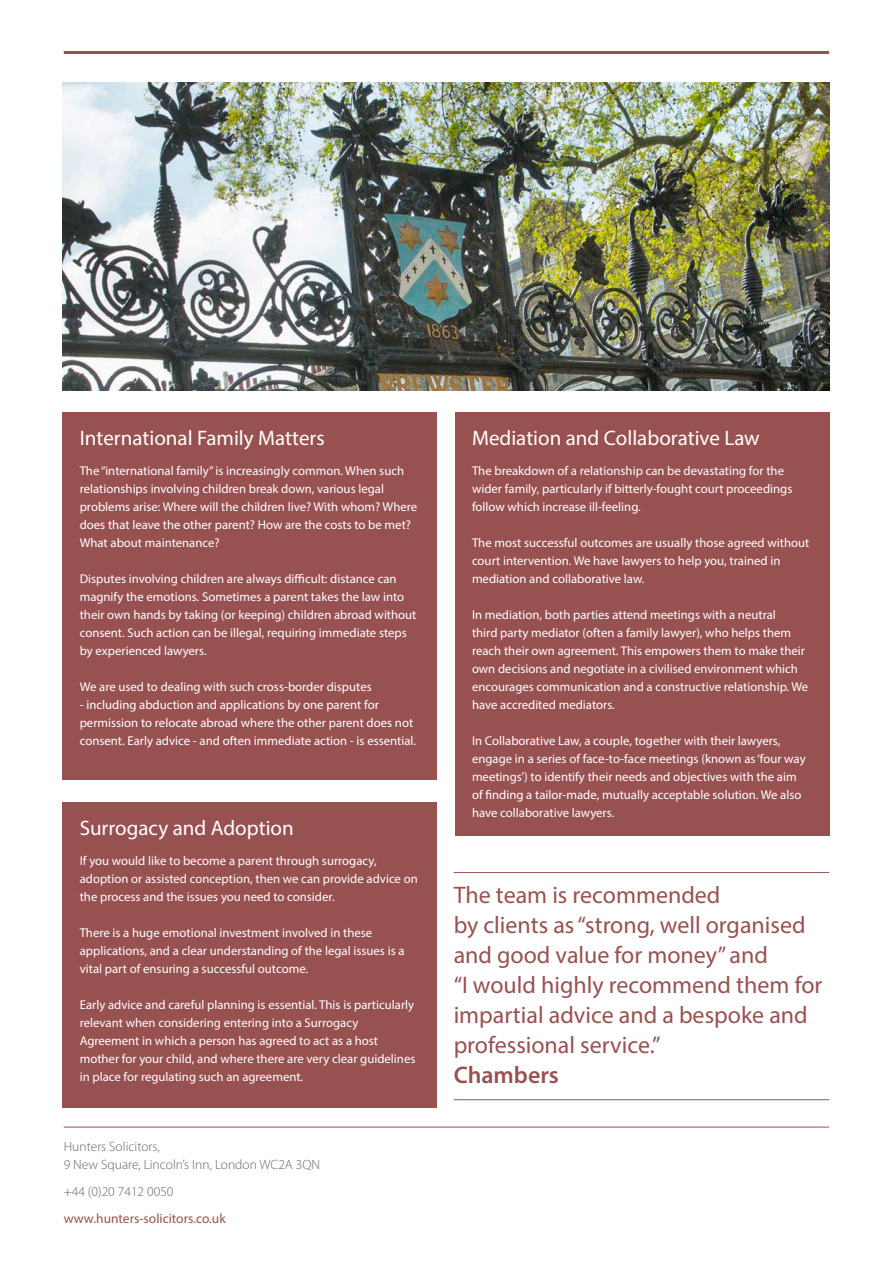
<style>
.page{position:relative;width:893px;height:1263px;background:#fff}
.page>*{position:absolute;margin:0;border:0;box-sizing:border-box;transform-origin:0 0}
.pull_quote_blue{font:24px/30px "Myriad Pro";color:#985151}
.t1{font:21px "Myriad Pro";color:#fff}
.t2{font:300 13.5px "Myriad Pro";color:#63656a}
.t3{font:13.5px "Myriad Pro";color:#985151}
.white{font:12.75px/18px "Myriad Pro";color:#fff}
.s1{font-weight:600}
</style>
<div class="page">
<img style="left:63px;top:83px;width:766px;height:307px">
<hr style="left:64px;top:51px;width:765px;height:3px;background:#985151">
<hr style="left:64px;top:1127px;width:765px;height:1px;background:#985151">
<hr style="left:454px;top:872px;width:375px;height:1px;background:#985151">
<hr style="left:454px;top:1099px;width:375px;height:1px;background:#985151">
<div style="left:63px;top:412px;width:374px;height:368px;background:#985151"></div>
<div style="left:63px;top:802px;width:374px;height:305px;background:#985151"></div>
<div style="left:455px;top:412px;width:374px;height:424px;background:#985151"></div>
<p class="t1" style="left:80px;top:425px;width:247px">International Family Matters</p>
<p class="white" style="left:80px;top:461px;width:339px">The “international family” is increasingly common. When such relationships involving children break down, various legal problems arise: Where will the children live? With whom? Where does that leave the other parent? How are the costs to be met?<br>What about maintenance?</p>
<p class="white" style="left:80px;top:569px;width:338px">Disputes involving children are always difficult: distance can magnify the emotions. Sometimes a parent takes the law into their own hands by taking (or keeping) children abroad without consent. Such action can be illegal, requiring immediate steps by experienced lawyers.</p>
<p class="white" style="left:80px;top:678px;width:294px">We are used to dealing with such cross-border disputes</p>
<p class="white" style="left:80px;top:696px;width:338px">- including abduction and applications by one parent for permission to relocate abroad where the other parent does not consent. Early advice - and often immediate action - is essential.</p>
<p class="t1" style="left:80px;top:815px;width:216px">Surrogacy and Adoption</p>
<p class="white" style="left:80px;top:851px;width:340px">If you would like to become a parent through surrogacy, adoption or assisted conception, then we can provide advice on the process and the issues you need to consider.</p>
<p class="white" style="left:80px;top:923px;width:326px">There is a huge emotional investment involved in these applications, and a clear understanding of the legal issues is a vital part of ensuring a successful outcome.</p>
<p class="white" style="left:80px;top:995px;width:337px">Early advice and careful planning is essential. This is particularly relevant when considering entering into a Surrogacy Agreement in which a person has agreed to act as a host mother for your child, and where there are very clear guidelines in place for regulating such an agreement.</p>
<p class="t2" style="left:64px;top:1139px;width:98px">Hunters Solicitors,</p>
<p class="t2" style="left:64px;top:1157px;width:258px">9 New Square, Lincoln’s Inn, London WC2A 3QN</p>
<p class="t2" style="left:64px;top:1184px;width:111px">+44 (0)20 7412 0050</p>
<p class="t3" style="left:64px;top:1210px;width:163px">www.hunters-solicitors.co.uk</p>
<p class="t1" style="left:472px;top:425px;width:289px">Mediation and Collaborative Law</p>
<p class="white" style="left:472px;top:461px;width:322px">The breakdown of a relationship can be devastating for the wider family, particularly if bitterly-fought court proceedings follow which increase ill-feeling.</p>
<p class="white" style="left:472px;top:533px;width:339px">The most successful outcomes are usually those agreed without court intervention. We have lawyers to help you, trained in mediation and collaborative law.</p>
<p class="white" style="left:472px;top:606px;width:338px">In mediation, both parties attend meetings with a neutral<br>third party mediator (often a family lawyer), who helps them reach their own agreement. This empowers them to make their own decisions and negotiate in a civilised environment which encourages communication and a constructive relationship. We have accredited mediators.</p>
<p class="white" style="left:472px;top:732px;width:335px">In Collaborative Law, a couple, together with their lawyers, engage in a series of face-to-face meetings (known as ‘four way meetings’) to identify their needs and objectives with the aim of finding a tailor-made, mutually acceptable solution. We also have collaborative lawyers.</p>
<p class="pull_quote_blue" style="left:454px;top:879px;width:370px">The team is recommended<br>by clients as “strong, well organised and good value for money” and<br>“I would highly recommend them for impartial advice and a bespoke and professional service.”<br><span class="s1">Chambers</span></p>
</div>
